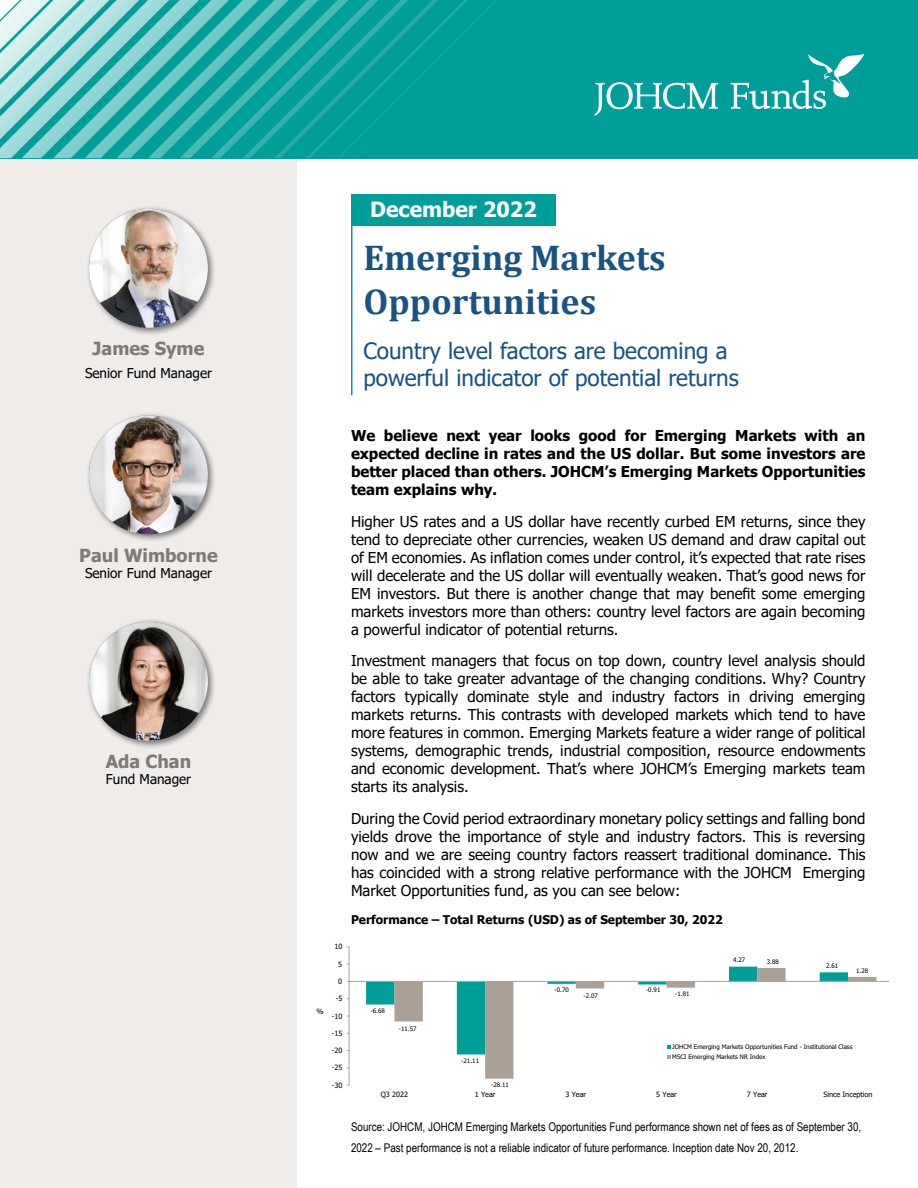
<style>
.page{position:relative;width:918px;height:1188px;background:#fff}
.page>*{position:absolute;margin:0;border:0;box-sizing:border-box;transform-origin:0 0}
.t1{font:700 36px/43.2px "Cambria";color:#185483}
.t2{font:22.5px/27px "Tahoma";color:#185483}
.t3{font:700 21px "Tahoma";color:#fff}
.t4{font:700 18px "Tahoma";color:#807a72}
.t5{font:15px/18px "Tahoma";color:#000;text-align:justify}
.t6{font:700 15px/18px "Tahoma";color:#000;text-align:justify}
.t7{font:13.5px "Tahoma";color:#000}
.t8{font:12px/21.6px "Arial Narrow";color:#000}
.t9{font:700 12px "Tahoma";color:#000}
.t10{font:7.2px "Tahoma";color:#000}
.t11{font:6.15px/10.1px "Tahoma";color:#000}
</style>
<div class="page">
<div style="left:0;top:158px;width:297px;height:1030px;background:#efecea"></div>
<div style="left:0;top:0;width:918px;height:158px;background:#009e99"></div>
<svg style="left:594px;top:82px;width:124px;height:34px"></svg>
<svg style="left:731px;top:54px;width:133px;height:55px"></svg>
<svg style="left:0;top:0;width:497px;height:158px"></svg>
<hr style="left:351px;top:202px;width:1px;height:193px;background:#009e99">
<div style="left:351px;top:194px;width:205px;height:32px;background:#009e99"></div>
<div style="left:85px;top:206px;width:132px;height:130px;background:#000;opacity:.5"></div>
<img style="left:89px;top:209px;width:119px;height:119px;border-radius:59px">
<div style="left:85px;top:412px;width:132px;height:130px;background:#000;opacity:.5"></div>
<img style="left:89px;top:415px;width:119px;height:119px;border-radius:59px">
<div style="left:85px;top:618px;width:132px;height:131px;background:#000;opacity:.5"></div>
<img style="left:89px;top:622px;width:119px;height:119px;border-radius:59px">
<svg style="left:485px;top:977px;width:391px;height:102px"></svg>
<hr style="left:349px;top:947px;width:1px;height:138px;background:#aaa095">
<hr style="left:349px;top:981px;width:539px;height:1px;background:#aaa095">
<svg style="left:366px;top:967px;width:482px;height:92px"></svg>
<p class="t4" style="left:93px;top:336px;width:113px">James Syme</p>
<p class="t7" style="left:85px;top:364px;width:129px">Senior Fund Manager</p>
<p class="t4" style="left:79px;top:542px;width:140px">Paul Wimborne</p>
<p class="t7" style="left:85px;top:564px;width:129px">Senior Fund Manager</p>
<p class="t4" style="left:106px;top:749px;width:87px">Ada Chan</p>
<p class="t7" style="left:106px;top:770px;width:87px">Fund Manager</p>
<h3 class="t3" style="left:370px;top:194px;width:168px">December 2022</h3>
<h1 class="t1" style="left:363px;top:235px;width:304px">Emerging Markets<br>Opportunities</h1>
<h2 class="t2" style="left:363px;top:338px;width:377px">Country level factors are becoming a powerful indicator of potential returns</h2>
<p class="t10" style="left:317px;top:1006px;width:9px">%</p>
<p class="t10" style="left:334px;top:942px;width:9px">10</p>
<p class="t10" style="left:338px;top:959px;width:5px">5</p>
<p class="t10" style="left:338px;top:976px;width:5px">0</p>
<p class="t10" style="left:336px;top:994px;width:8px">-5</p>
<p class="t10" style="left:332px;top:1011px;width:12px">-10</p>
<p class="t10" style="left:332px;top:1028px;width:12px">-15</p>
<p class="t10" style="left:332px;top:1046px;width:12px">-20</p>
<p class="t10" style="left:332px;top:1063px;width:12px">-25</p>
<p class="t10" style="left:332px;top:1080px;width:12px">-30</p>
<p class="t6" style="left:351px;top:427px;width:516px">We believe next year looks good for Emerging Markets with an expected decline in rates and the US dollar. But some investors are better placed than others. JOHCM’s Emerging Markets Opportunities team explains why.</p>
<p class="t5" style="left:351px;top:513px;width:516px">Higher US rates and a US dollar have recently curbed EM returns, since they tend to depreciate other currencies, weaken US demand and draw capital out of EM economies. As inflation comes under control, it’s expected that rate rises will decelerate and the US dollar will eventually weaken. That’s good news for EM investors. But there is another change that may benefit some emerging markets investors more than others: country level factors are again becoming a powerful indicator of potential returns.</p>
<p class="t5" style="left:351px;top:653px;width:516px">Investment managers that focus on top down, country level analysis should be able to take greater advantage of the changing conditions. Why? Country factors typically dominate style and industry factors in driving emerging markets returns. This contrasts with developed markets which tend to have more features in common. Emerging Markets feature a wider range of political systems, demographic trends, industrial composition, resource endowments and economic development. That’s where JOHCM’s Emerging markets team starts its analysis.</p>
<p class="t5" style="left:351px;top:810px;width:516px">During the Covid period extraordinary monetary policy settings and falling bond yields drove the importance of style and industry factors. This is reversing now and we are seeing country factors reassert traditional dominance. This has coincided with a strong relative performance with the JOHCM Emerging Market Opportunities fund, as you can see below:</p>
<p class="t9" style="left:351px;top:911px;width:373px">Performance – Total Returns (USD) as of September 30, 2022</p>
<p class="t11" style="left:371px;top:1006px;width:16px">-6.68</p>
<p class="t11" style="left:399px;top:1024px;width:19px">-11.57</p>
<p class="t11" style="left:461px;top:1056px;width:19px">-21.11</p>
<p class="t11" style="left:491px;top:1080px;width:19px">-28.11</p>
<p class="t11" style="left:555px;top:985px;width:16px">-0.70</p>
<p class="t11" style="left:646px;top:985px;width:16px">-0.91</p>
<p class="t11" style="left:584px;top:991px;width:16px">-2.07</p>
<p class="t11" style="left:675px;top:989px;width:16px">-1.81</p>
<p class="t11" style="left:733px;top:955px;width:14px">4.27</p>
<p class="t11" style="left:767px;top:957px;width:14px">3.88</p>
<p class="t11" style="left:826px;top:961px;width:14px">2.61</p>
<p class="t11" style="left:856px;top:966px;width:14px">1.28</p>
<p class="t11" style="left:672px;top:1042px;width:182px">JOHCM Emerging Markets Opportunities Fund - Institutional Class<br>MSCI Emerging Markets NR Index</p>
<p class="t10" style="left:381px;top:1090px;width:29px">Q3 2022</p>
<p class="t10" style="left:475px;top:1090px;width:22px">1 Year</p>
<p class="t10" style="left:566px;top:1090px;width:22px">3 Year</p>
<p class="t10" style="left:656px;top:1090px;width:22px">5 Year</p>
<p class="t10" style="left:747px;top:1090px;width:22px">7 Year</p>
<p class="t10" style="left:823px;top:1090px;width:51px">Since Inception</p>
<p class="t8" style="left:351px;top:1115px;width:512px">Source: JOHCM, JOHCM Emerging Markets Opportunities Fund performance shown net of fees as of September 30,<br>2022 – Past performance is not a reliable indicator of future performance. Inception date Nov 20, 2012.</p>
</div>
